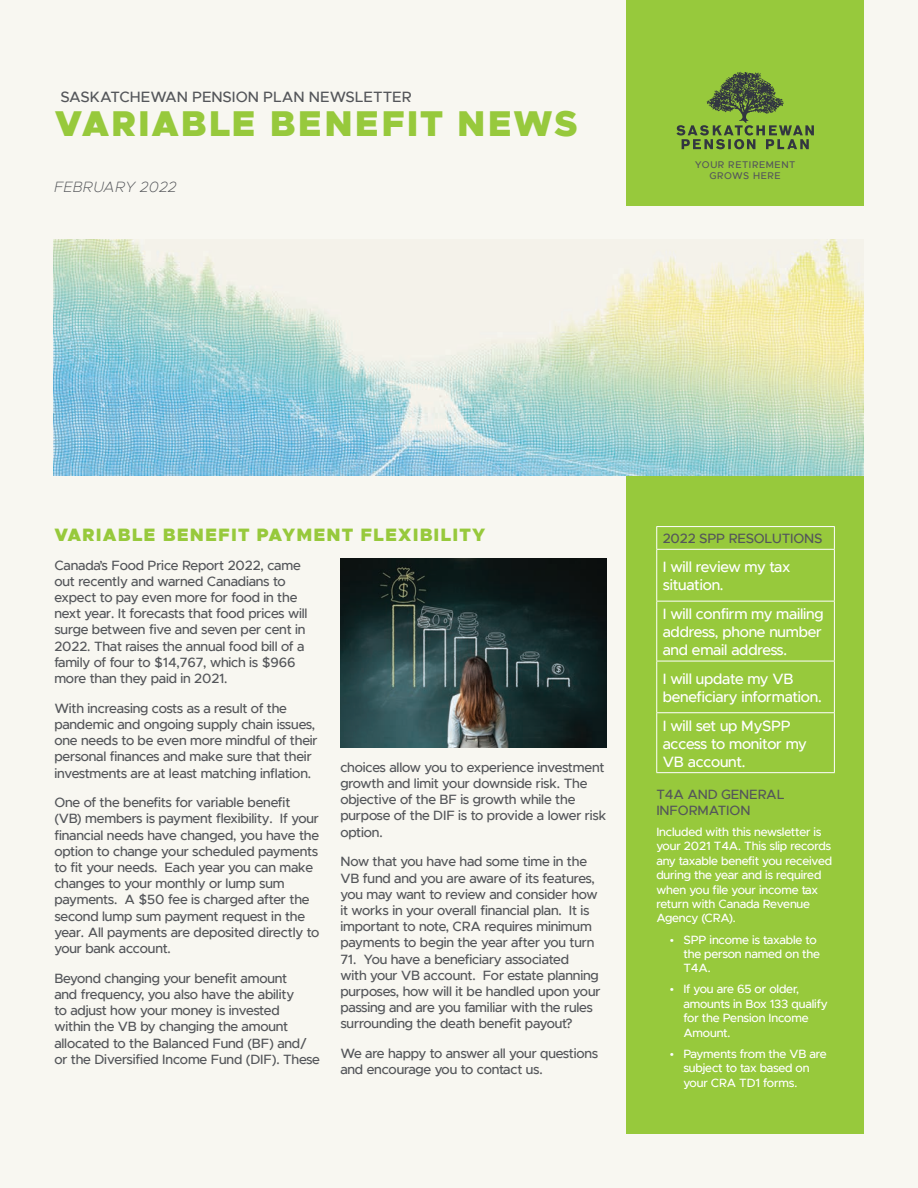
<style>
.page{position:relative;width:918px;height:1188px;background:#f8f7f1}
.page>*{position:absolute;margin:0;border:0;box-sizing:border-box;transform-origin:0 0}
.t1{font:900 36px "Metropolis";letter-spacing:.05em;color:#97c93c}
.t2{font:900 18px "Metropolis";letter-spacing:.06em;color:#97c93c}
.t3{font:500 15px/18px "Metropolis";letter-spacing:-.01em;color:#fff}
.t4{font:500 15px "Metropolis";color:#54565a}
.t5{font:italic 200 15px "Metropolis";color:#54565a}
.t6{font:500 13.5px/16.2px "Metropolis";letter-spacing:-.01em;color:#54565a}
.t7{font:500 12px/14.4px "Metropolis";letter-spacing:-.01em;color:#fff}
.t8{font:500 9.75px/11.7px "Metropolis";letter-spacing:.06em;color:#54565a;text-align:center}
</style>
<div class="page">
<div style="left:626px;top:0;width:238px;height:205px;background:#97c93c"></div>
<svg style="left:676px;top:72px;width:138px;height:77px"></svg>
<div style="left:626px;top:468px;width:238px;height:666px;background:#97c93c"></div>
<img style="left:54px;top:240px;width:810px;height:235px">
<hr style="left:656px;top:550px;width:1px;height:51px;background:#fff">
<hr style="left:834px;top:550px;width:1px;height:51px;background:#fff">
<hr style="left:656px;top:601px;width:179px;height:1px;background:#fff">
<hr style="left:656px;top:602px;width:1px;height:59px;background:#fff">
<hr style="left:834px;top:602px;width:1px;height:59px;background:#fff">
<hr style="left:656px;top:661px;width:179px;height:1px;background:#fff">
<hr style="left:656px;top:661px;width:1px;height:51px;background:#fff">
<hr style="left:834px;top:661px;width:1px;height:51px;background:#fff">
<hr style="left:656px;top:712px;width:179px;height:1px;background:#fff">
<hr style="left:656px;top:713px;width:1px;height:59px;background:#fff">
<hr style="left:834px;top:713px;width:1px;height:59px;background:#fff">
<hr style="left:656px;top:772px;width:179px;height:1px;background:#fff">
<hr style="left:656px;top:526px;width:179px;height:1px;background:#fff">
<svg style="left:656px;top:527px;width:1px;height:22px"></svg>
<svg style="left:834px;top:527px;width:1px;height:22px"></svg>
<hr style="left:656px;top:549px;width:179px;height:1px;background:#fff">
<img style="left:340px;top:559px;width:266px;height:189px">
<p class="t4" style="left:60px;top:88px;width:353px">SASKATCHEWAN PENSION PLAN NEWSLETTER</p>
<h1 class="t1" style="left:54px;top:100px;width:525px">VARIABLE BENEFIT NEWS</h1>
<p class="t5" style="left:54px;top:177px;width:124px">FEBRUARY 2022</p>
<p class="t8" style="left:695px;top:158px;width:102px">YOUR RETIREMENT<br>GROWS HERE</p>
<h2 class="t2" style="left:54px;top:523px;width:433px">VARIABLE BENEFIT PAYMENT FLEXIBILITY</h2>
<p class="t6" style="left:54px;top:557px;width:255px">Canada’s Food Price Report 2022, came out recently and warned Canadians to expect to pay even more for food in the next year. It forecasts that food prices will surge between five and seven per cent in 2022. That raises the annual food bill of a family of four to $14,767, which is $966 more than they paid in 2021.</p>
<p class="t6" style="left:54px;top:700px;width:265px">With increasing costs as a result of the pandemic and ongoing supply chain issues, one needs to be even more mindful of their personal finances and make sure that their investments are at least matching inflation.</p>
<p class="t6" style="left:54px;top:794px;width:267px">One of the benefits for variable benefit (VB) members is payment flexibility. If your financial needs have changed, you have the option to change your scheduled payments to fit your needs. Each year you can make changes to your monthly or lump sum payments. A $50 fee is charged after the second lump sum payment request in the year. All payments are deposited directly to your bank account.</p>
<p class="t6" style="left:54px;top:970px;width:267px">Beyond changing your benefit amount<br>and frequency, you also have the ability<br>to adjust how your money is invested<br>within the VB by changing the amount allocated to the Balanced Fund (BF) and/ or the Diversified Income Fund (DIF). These</p>
<p class="t6" style="left:340px;top:759px;width:267px">choices allow you to experience investment growth and limit your downside risk. The objective of the BF is growth while the purpose of the DIF is to provide a lower risk option.</p>
<p class="t6" style="left:340px;top:854px;width:259px">Now that you have had some time in the VB fund and you are aware of its features, you may want to review and consider how it works in your overall financial plan. It is important to note, CRA requires minimum payments to begin the year after you turn</p>
<p class="t6" style="left:340px;top:951px;width:262px">71. You have a beneficiary associated<br>with your VB account. For estate planning purposes, how will it be handled upon your passing and are you familiar with the rules surrounding the death benefit payout?</p>
<p class="t6" style="left:340px;top:1045px;width:259px">We are happy to answer all your questions and encourage you to contact us.</p>
<p class="t6" style="left:663px;top:531px;width:161px">2022 SPP RESOLUTIONS</p>
<p class="t3" style="left:663px;top:558px;width:129px">I will review my tax situation.</p>
<p class="t3" style="left:663px;top:605px;width:162px;text-align:justify">I will confirm my mailing address, phone number and email address.</p>
<p class="t3" style="left:663px;top:670px;width:161px">I will update my VB beneficiary information.</p>
<p class="t3" style="left:663px;top:716px;width:146px">I will set up MySPP access to monitor my<br>VB account.</p>
<p class="t6" style="left:656px;top:786px;width:130px">T4A AND GENERAL<br>INFORMATION</p>
<p class="t7" style="left:656px;top:825px;width:177px">Included with this newsletter is your 2021 T4A. This slip records any taxable benefit you received during the year and is required when you file your income tax return with Canada Revenue<br>Agency (CRA).</p>
<p class="t7" style="left:683px;top:932px;width:138px;text-indent:-14px">• SPP income is taxable to the person named on the<br>T4A.</p>
<p class="t7" style="left:683px;top:982px;width:146px;text-indent:-14px">• If you are 65 or older, amounts in Box 133 qualify for the Pension Income<br>Amount.</p>
<p class="t7" style="left:683px;top:1047px;width:145px;text-indent:-14px">• Payments from the VB are subject to tax based on your CRA TD1 forms.</p>
</div>
